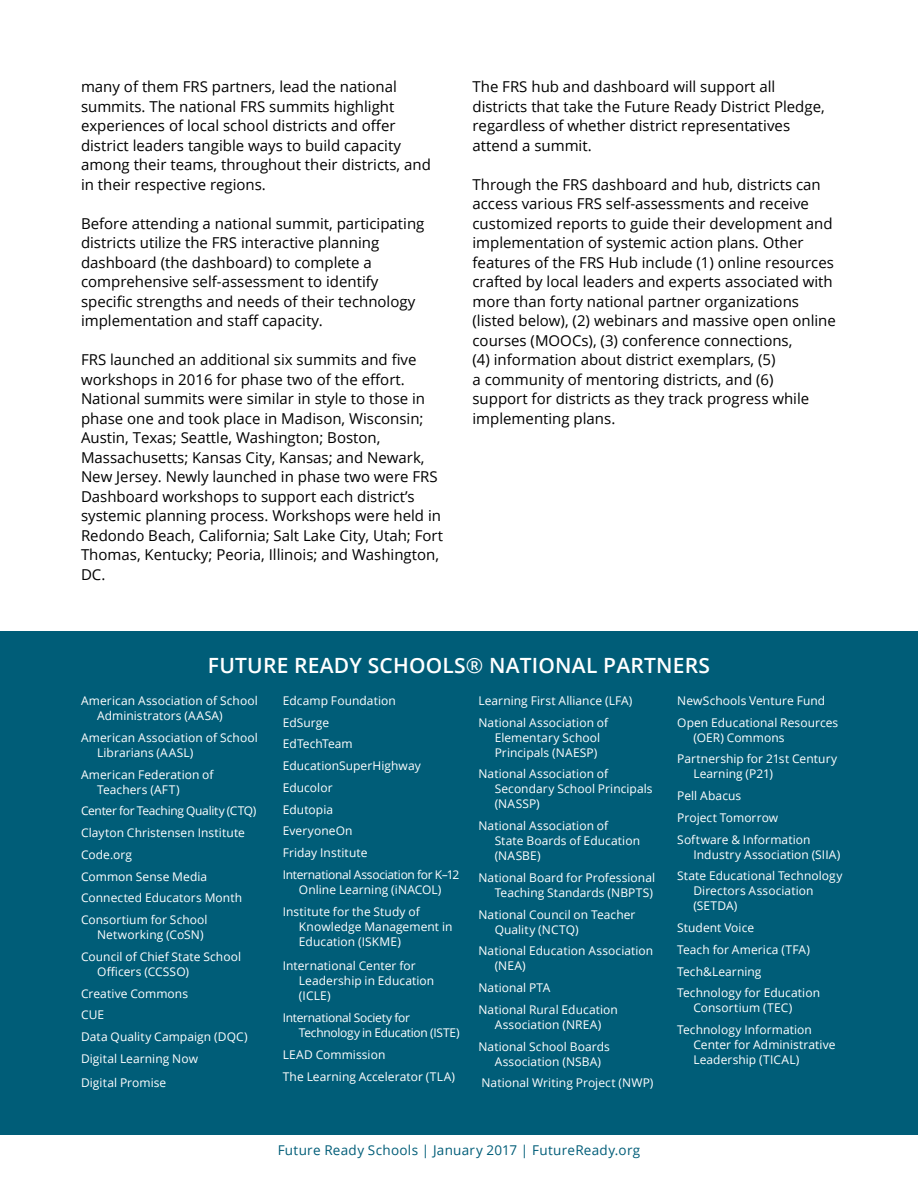
<style>
.page{position:relative;width:918px;height:1188px;background:#fff}
.page>*{position:absolute;margin:0;border:0;box-sizing:border-box;transform-origin:0 0}
.t1{font:600 21px "Open Sans";letter-spacing:.01em;color:#fff}
.t2{font:15px/19.5px "Open Sans";color:#000}
.t3{font:13.5px "Open Sans";letter-spacing:.02em;color:#005d78}
.t4{font:12px/21.8px "Open Sans";letter-spacing:.005em;color:#fff}
.t5{font:12px/15px "Open Sans";letter-spacing:-.025em;color:#fff}
.s1{font-weight:400}
</style>
<div class="page">
<div style="left:0;top:632px;width:918px;height:503px;background:#005d78"></div>
<p class="t2" style="left:81px;top:77px;width:351px">many of them FRS partners, lead the national summits. The national FRS summits highlight experiences of local school districts and offer district leaders tangible ways to build capacity among their teams, throughout their districts, and in their respective regions.</p>
<p class="t2" style="left:81px;top:213px;width:345px">Before attending a national summit, participating districts utilize the FRS interactive planning dashboard (the dashboard) to complete a comprehensive self-assessment to identify specific strengths and needs of their technology implementation and staff capacity.</p>
<p class="t2" style="left:81px;top:350px;width:364px">FRS launched an additional six summits and five workshops in 2016 for phase two of the effort.<br>National summits were similar in style to those in phase one and took place in Madison, Wisconsin; Austin, Texas; Seattle, Washington; Boston, Massachusetts; Kansas City, Kansas; and Newark, New Jersey. Newly launched in phase two were FRS Dashboard workshops to support each district’s systemic planning process. Workshops were held in Redondo Beach, California; Salt Lake City, Utah; Fort Thomas, Kentucky; Peoria, Illinois; and Washington, DC.</p>
<p class="t2" style="left:472px;top:77px;width:354px">The FRS hub and dashboard will support all districts that take the Future Ready District Pledge, regardless of whether district representatives attend a summit.</p>
<p class="t2" style="left:472px;top:174px;width:365px">Through the FRS dashboard and hub, districts can access various FRS self-assessments and receive customized reports to guide their development and implementation of systemic action plans. Other features of the FRS Hub include (1) online resources crafted by local leaders and experts associated with more than forty national partner organizations (listed below), (2) webinars and massive open online courses (MOOCs), (3) conference connections,<br>(4) information about district exemplars, (5)<br>a community of mentoring districts, and (6)<br>support for districts as they track progress while implementing plans.</p>
<h1 class="t1" style="left:208px;top:651px;width:504px">FUTURE READY SCHOOLS<span class="s1">®</span> NATIONAL PARTNERS</h1>
<p class="t4" style="left:97px;top:693px;width:162px;line-height:15px;text-indent:-16px">American Association of School<br>Administrators (AASA)</p>
<p class="t4" style="left:97px;top:730px;width:162px;line-height:15px;text-indent:-16px">American Association of School<br>Librarians (AASL)</p>
<p class="t4" style="left:97px;top:766px;width:118px;line-height:15px;text-indent:-16px">American Federation of<br>Teachers (AFT)</p>
<p class="t4" style="left:81px;top:800px;width:177px">Center for Teaching Quality (CTQ)<br>Clayton Christensen Institute<br>Code.org<br>Common Sense Media<br>Connected Educators Month<br>Consortium for School</p>
<p class="t4" style="left:81px;top:923px;width:162px;text-indent:16px">Networking (CoSN)<br>Council of Chief State School</p>
<p class="t4" style="left:81px;top:960px;width:168px;text-indent:16px">Officers (CCSSO)<br>Creative Commons<br>CUE<br>Data Quality Campaign (DQC)<br>Digital Learning Now</p>
<p class="t4" style="left:81px;top:1072px;width:87px">Digital Promise</p>
<p class="t4" style="left:677px;top:689px;width:163px">NewSchools Venture Fund<br>Open Educational Resources</p>
<p class="t4" style="left:677px;top:726px;width:162px;text-indent:16px">(OER) Commons<br>Partnership for 21st Century</p>
<p class="t4" style="left:677px;top:763px;width:135px;text-indent:16px">Learning (P21)<br>Pell Abacus<br>Project Tomorrow<br>Software &amp; Information</p>
<p class="t4" style="left:677px;top:843px;width:167px;text-align:right">Industry Association (SIIA)<br>State Educational Technology</p>
<p class="t4" style="left:693px;top:883px;width:122px;line-height:15px">Directors Association (SETDA)</p>
<p class="t4" style="left:677px;top:917px;width:144px">Student Voice<br>Teach for America (TFA)<br>Tech&amp;Learning<br>Technology for Education</p>
<p class="t4" style="left:677px;top:997px;width:136px;text-align:center">Consortium (TEC)<br>Technology Information</p>
<p class="t4" style="left:693px;top:1037px;width:144px;line-height:15px">Center for Administrative<br>Leadership (TICAL)</p>
<p class="t4" style="left:283px;top:689px;width:178px">Edcamp Foundation<br>EdSurge<br>EdTechTeam<br>EducationSuperHighway<br>Educolor<br>Edutopia<br>EveryoneOn<br>Friday Institute<br>International Association for K–12</p>
<p class="t4" style="left:283px;top:878px;width:160px;text-indent:16px">Online Learning (iNACOL)<br>Institute for the Study of</p>
<p class="t4" style="left:299px;top:919px;width:155px;line-height:15px">Knowledge Management in<br>Education (ISKME)</p>
<p class="t4" style="left:299px;top:958px;width:137px;line-height:15px;text-indent:-16px">International Center for<br>Leadership in Education (ICLE)</p>
<p class="t5" style="left:299px;top:1010px;width:162px;text-indent:-16px">International Society for<br>Technology in Education (ISTE)</p>
<p class="t4" style="left:283px;top:1043px;width:174px">LEAD Commission<br>The Learning Accelerator (TLA)</p>
<p class="t4" style="left:478px;top:689px;width:156px">Learning First Alliance (LFA)<br>National Association of</p>
<p class="t4" style="left:495px;top:729px;width:107px;line-height:15px">Elementary School<br>Principals (NAESP)</p>
<p class="t4" style="left:495px;top:766px;width:159px;line-height:15px;text-indent:-16px">National Association of<br>Secondary School Principals (NASSP)</p>
<p class="t4" style="left:495px;top:818px;width:147px;line-height:15px;text-indent:-16px">National Association of<br>State Boards of Education (NASBE)</p>
<p class="t4" style="left:478px;top:870px;width:178px;line-height:15px;text-align:right">National Board for Professional<br>Teaching Standards (NBPTS)</p>
<p class="t4" style="left:495px;top:906px;width:142px;line-height:15px;text-indent:-16px">National Council on Teacher<br>Quality (NCTQ)</p>
<p class="t4" style="left:495px;top:943px;width:160px;line-height:15px;text-indent:-16px">National Education Association (NEA)</p>
<p class="t4" style="left:478px;top:977px;width:141px">National PTA<br>National Rural Education</p>
<p class="t4" style="left:478px;top:1013px;width:133px;text-indent:16px">Association (NREA)<br>National School Boards</p>
<p class="t4" style="left:481px;top:1050px;width:173px;text-indent:13px">Association (NSBA)<br>National Writing Project (NWP)</p>
<p class="t3" style="left:278px;top:1141px;width:364px">Future Ready Schools | January 2017 | FutureReady.org</p>
</div>
